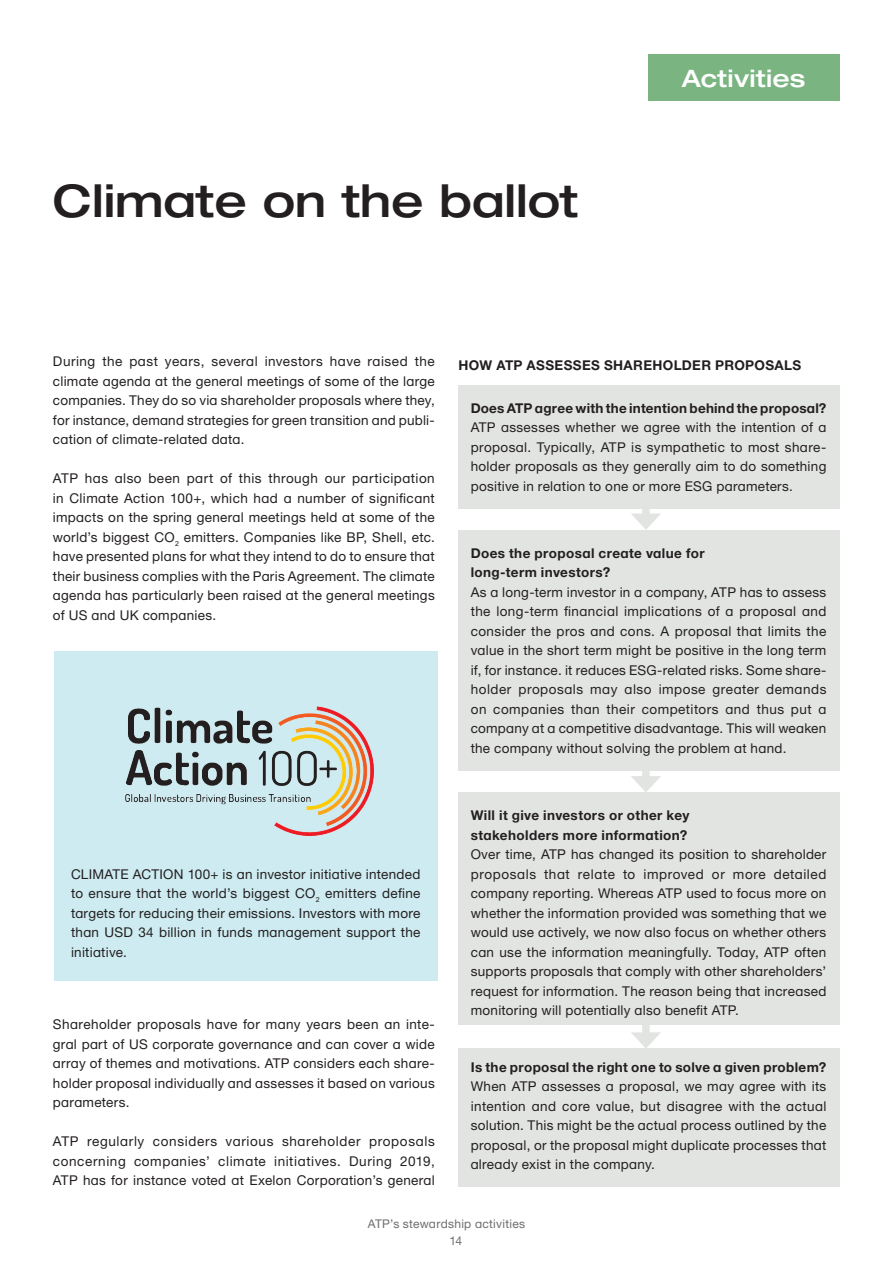
<style>
.page{position:relative;width:893px;height:1263px;background:#fff}
.page>*{position:absolute;margin:0;border:0;box-sizing:border-box;transform-origin:0 0}
.t1{font:500 45px "Helvetica Neue ATP Head";color:#231f20}
.Tag{font:500 24px "Helvetica Neue ATP Head";letter-spacing:.01em;color:#fff}
.Brødtekst{font:13.5px/19.5px "Helvetica Neue ATP Body";letter-spacing:.02em;color:#231f20;text-align:justify}
.Brødtekst-2{font:700 13.5px/19.5px "Helvetica Neue ATP Body";letter-spacing:.025em;color:#231f20}
.Box_overskrift{font:700 13.5px "Helvetica Neue ATP Body";letter-spacing:.025em;color:#231f20}
.t2{font:12px "Helvetica Neue ATP Body";letter-spacing:.025em;color:#6c6d70}
</style>
<div class="page">
<div style="left:648px;top:54px;width:191px;height:47px;background:#7ab481"></div>
<div style="left:54px;top:652px;width:383px;height:329px;background:#cdebf0"></div>
<img style="left:125px;top:707px;width:248px;height:128px">
<div style="left:642px;top:455px;width:8px;height:65px;background:#e2e4e2"></div>
<svg style="left:631px;top:513px;width:30px;height:17px"></svg>
<div style="left:458px;top:385px;width:381px;height:123px;background:#e2e4e2"></div>
<div style="left:458px;top:1048px;width:381px;height:139px;background:#e2e4e2"></div>
<div style="left:642px;top:974px;width:8px;height:65px;background:#e2e4e2"></div>
<svg style="left:631px;top:1032px;width:30px;height:16px"></svg>
<div style="left:458px;top:792px;width:381px;height:233px;background:#e2e4e2"></div>
<div style="left:642px;top:718px;width:8px;height:64px;background:#e2e4e2"></div>
<svg style="left:631px;top:776px;width:30px;height:16px"></svg>
<div style="left:458px;top:530px;width:381px;height:241px;background:#e2e4e2"></div>
<h1 class="t1" style="left:53px;top:173px;width:527px">Climate on the ballot</h1>
<p class="Tag" style="left:682px;top:64px;width:125px">Activities</p>
<p class="Brødtekst" style="left:53px;top:351px;width:383px">During the past years, several investors have raised the climate agenda at the general meetings of some of the large companies. They do so via shareholder proposals where they, for instance, demand strategies for green transition and publi&shy;cation of climate-related data.</p>
<p class="Brødtekst" style="left:53px;top:468px;width:383px">ATP has also been part of this through our participation in Climate Action 100+, which had a number of significant impacts on the spring general meetings held at some of the world’s biggest CO<sub>2</sub> emitters. Companies like BP, Shell, etc. have presented plans for what they intend to do to ensure that their business complies with the Paris Agreement. The climate agenda has particularly been raised at the general meetings of US and UK companies.</p>
<p class="Brødtekst" style="left:71px;top:864px;width:351px">CLIMATE ACTION 100+ is an investor initiative intended to ensure that the world’s biggest CO<sub>2</sub> emitters define targets for reducing their emissions. Investors with more than USD 34 billion in funds management support the initiative.</p>
<p class="Brødtekst" style="left:53px;top:1014px;width:383px">Shareholder proposals have for many years been an inte&shy;gral part of US corporate governance and can cover a wide array of themes and motivations. ATP considers each share&shy;holder proposal individually and assesses it based on various parameters.</p>
<p class="Brødtekst" style="left:53px;top:1131px;width:383px">ATP regularly considers various shareholder proposals concerning companies’ climate initiatives. During 2019, ATP has for instance voted at Exelon Corporation’s general</p>
<p class="Box_overskrift" style="left:459px;top:357px;width:344px">HOW ATP ASSESSES SHAREHOLDER PROPOSALS</p>
<p class="Brødtekst-2" style="left:471px;top:398px;width:357px">Does ATP agree with the intention behind the proposal?</p>
<p class="Brødtekst" style="left:471px;top:417px;width:357px">ATP assesses whether we agree with the intention of a proposal. Typically, ATP is sympathetic to most share&shy;holder proposals as they generally aim to do something positive in relation to one or more ESG parameters.</p>
<p class="Brødtekst-2" style="left:471px;top:543px;width:235px">Does the proposal create value for long-term investors?</p>
<p class="Brødtekst" style="left:471px;top:582px;width:357px">As a long-term investor in a company, ATP has to assess the long-term financial implications of a proposal and consider the pros and cons. A proposal that limits the value in the short term might be positive in the long term if, for instance. it reduces ESG-related risks. Some share&shy;holder proposals may also impose greater demands on companies than their competitors and thus put a company at a competitive disadvantage. This will weaken the company without solving the problem at hand.</p>
<p class="Brødtekst-2" style="left:471px;top:805px;width:220px">Will it give investors or other key</p>
<p class="Brødtekst-2" style="left:471px;top:825px;width:218px">stakeholders more information?</p>
<p class="Brødtekst" style="left:471px;top:844px;width:357px">Over time, ATP has changed its position to shareholder proposals that relate to improved or more detailed company reporting. Whereas ATP used to focus more on whether the information provided was something that we would use actively, we now also focus on whether others can use the information meaningfully. Today, ATP often supports proposals that comply with other shareholders’ request for information. The reason being that increased monitoring will potentially also benefit ATP.</p>
<p class="Brødtekst-2" style="left:471px;top:1057px;width:357px">Is the proposal the right one to solve a given problem?</p>
<p class="Brødtekst" style="left:471px;top:1076px;width:357px">When ATP assesses a proposal, we may agree with its intention and core value, but disagree with the actual solution. This might be the actual process outlined by the proposal, or the proposal might duplicate processes that already exist in the company.</p>
<p class="t2" style="left:368px;top:1216px;width:159px">ATP’s stewardship activities</p>
<p class="t2" style="left:449px;top:1234px;width:14px">14</p>
</div>
